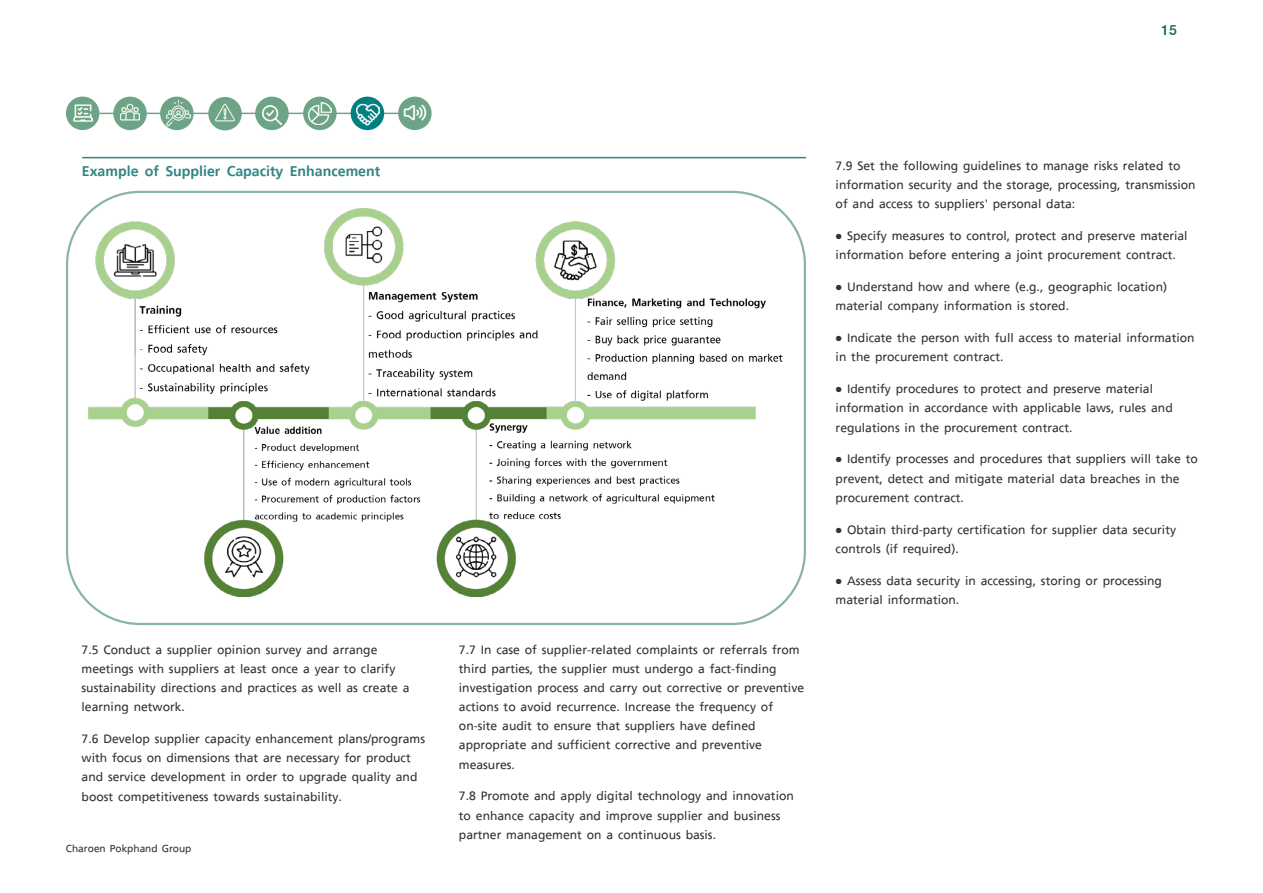
<style>
.page{position:relative;width:1263px;height:893px;background:#fff}
.page>*{position:absolute;margin:0;border:0;box-sizing:border-box;transform-origin:0 0}
.t1{font:700 21px "True";color:#338585}
.t2{font:21px "True Text B Bold";color:#126942}
.t3{font:500 18px/19px "True";color:#333}
.t4{font:500 15px "True";color:#333}
</style>
<div class="page">
<hr style="left:82px;top:157px;width:724px;height:1px;background:#338585">
<hr style="left:99px;top:113px;width:299px;height:1px;background:#6ca485">
<div style="left:113px;top:97px;width:34px;height:33px;background:#6ca485;border-radius:50%"></div>
<div style="left:66px;top:97px;width:33px;height:33px;background:#6ca485;border-radius:50%"></div>
<div style="left:160px;top:97px;width:34px;height:33px;background:#6ca485;border-radius:50%"></div>
<div style="left:208px;top:97px;width:34px;height:33px;background:#6ca485;border-radius:50%"></div>
<div style="left:255px;top:97px;width:34px;height:33px;background:#6ca485;border-radius:50%"></div>
<div style="left:303px;top:97px;width:34px;height:33px;background:#6ca485;border-radius:50%"></div>
<div style="left:351px;top:97px;width:33px;height:33px;background:#008080;border-radius:50%"></div>
<div style="left:398px;top:97px;width:34px;height:33px;background:#6ca485;border-radius:50%"></div>
<img style="left:213px;top:101px;width:24px;height:21px">
<img style="left:403px;top:101px;width:25px;height:20px">
<img style="left:309px;top:102px;width:22px;height:22px">
<img style="left:357px;top:103px;width:22px;height:23px">
<img style="left:262px;top:105px;width:19px;height:19px">
<img style="left:166px;top:101px;width:25px;height:24px">
<img style="left:121px;top:103px;width:19px;height:18px">
<img style="left:73px;top:104px;width:19px;height:18px">
<img style="left:88px;top:208px;width:698px;height:388px">
<p class="t2" style="left:1161px;top:17px;width:17px">15</p>
<p class="t1" style="left:82px;top:159px;width:300px">Example of Supplier Capacity Enhancement</p>
<p class="t3" style="left:82px;top:640px;width:329px">7.5 Conduct a supplier opinion survey and arrange meetings with suppliers at least once a year to clarify sustainability directions and practices as well as create a learning network.</p>
<p class="t3" style="left:82px;top:729px;width:345px">7.6 Develop supplier capacity enhancement plans/programs with focus on dimensions that are necessary for product and service development in order to upgrade quality and boost competitiveness towards sustainability.</p>
<p class="t4" style="left:66px;top:840px;width:127px">Charoen Pokphand Group</p>
<p class="t3" style="left:459px;top:640px;width:347px">7.7 In case of supplier-related complaints or referrals from third parties, the supplier must undergo a fact-finding investigation process and carry out corrective or preventive actions to avoid recurrence. Increase the frequency of on-site audit to ensure that suppliers have defined appropriate and sufficient corrective and preventive measures.</p>
<p class="t3" style="left:459px;top:786px;width:336px">7.8 Promote and apply digital technology and innovation to enhance capacity and improve supplier and business partner management on a continuous basis.</p>
<p class="t3" style="left:836px;top:156px;width:361px">7.9 Set the following guidelines to manage risks related to information security and the storage, processing, transmission of and access to suppliers’ personal data:</p>
<p class="t3" style="left:836px;top:226px;width:354px">• Specify measures to control, protect and preserve material information before entering a joint procurement contract.</p>
<p class="t3" style="left:836px;top:277px;width:333px">• Understand how and where (e.g., geographic location) material company information is stored.</p>
<p class="t3" style="left:836px;top:328px;width:360px">• Indicate the person with full access to material information in the procurement contract.</p>
<p class="t3" style="left:836px;top:379px;width:339px">• Identify procedures to protect and preserve material information in accordance with applicable laws, rules and regulations in the procurement contract.</p>
<p class="t3" style="left:836px;top:449px;width:364px">• Identify processes and procedures that suppliers will take to prevent, detect and mitigate material data breaches in the procurement contract.</p>
<p class="t3" style="left:836px;top:520px;width:342px">• Obtain third-party certification for supplier data security controls (if required).</p>
<p class="t3" style="left:836px;top:571px;width:328px">• Assess data security in accessing, storing or processing material information.</p>
</div>
